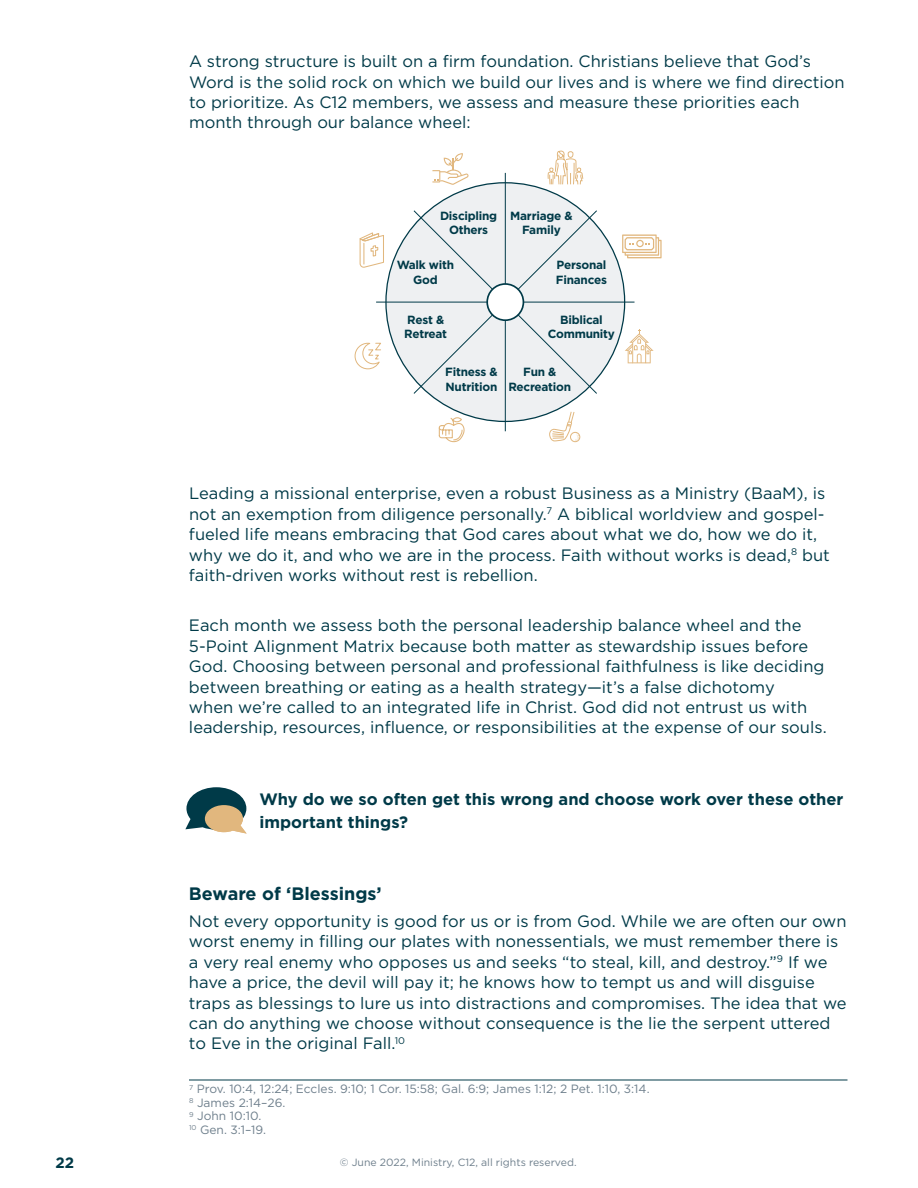
<style>
.page{position:relative;width:918px;height:1188px;background:#fff}
.page>*{position:absolute;margin:0;border:0;box-sizing:border-box;transform-origin:0 0}
.t1{font:700 18px "Gotham";color:#003a48}
.t2{font:16.5px/20.4px "Gotham";color:#003a48}
.t3{font:700 16.5px/22.5px "Gotham";color:#003a48}
.t4{font:700 15px "Gotham";color:#003a48}
.t5{font:12px/13.5px "Gotham";color:#6e7f8c}
.t6{font:700 11.85px/14.2px "Gotham";letter-spacing:-.02em;color:#003a48;text-align:center}
.t7{font:10.5px "Gotham";color:#6e7f8c}
</style>
<div class="page">
<div style="left:386px;top:183px;width:239px;height:238px;background:#eef0f2;border-radius:50%"></div>
<svg style="left:359px;top:232px;width:25px;height:36px"></svg>
<svg style="left:355px;top:343px;width:26px;height:26px"></svg>
<svg style="left:439px;top:417px;width:26px;height:25px"></svg>
<div style="left:570px;top:432px;width:10px;height:10px;border:1px solid #e1b77e;border-radius:50%"></div>
<svg style="left:549px;top:411px;width:30px;height:31px"></svg>
<svg style="left:625px;top:329px;width:29px;height:34px"></svg>
<svg style="left:622px;top:234px;width:40px;height:24px"></svg>
<svg style="left:548px;top:151px;width:35px;height:33px"></svg>
<svg style="left:432px;top:153px;width:37px;height:32px"></svg>
<hr style="left:505px;top:173px;width:1px;height:258px;background:#003a48">
<hr style="left:376px;top:302px;width:259px;height:1px;background:#003a48">
<svg style="left:413px;top:210px;width:185px;height:185px"></svg>
<div style="left:487px;top:284px;width:36px;height:36px;background:#fff;border-radius:50%"></div>
<div style="left:486px;top:283px;width:38px;height:38px;border:2px solid #003a48;border-radius:50%"></div>
<hr style="left:189px;top:1080px;width:659px;height:1px;background:#003a48">
<svg style="left:185px;top:787px;width:62px;height:47px"></svg>
<p class="t2" style="left:189px;top:52px;width:657px">A strong structure is built on a firm foundation. Christians believe that God’s Word is the solid rock on which we build our lives and is where we find direction to prioritize. As C12 members, we assess and measure these priorities each month through our balance wheel:</p>
<p class="t6" style="left:440px;top:209px;width:59px">Discipling<br>Others</p>
<p class="t6" style="left:397px;top:259px;width:59px">Walk with<br>God</p>
<p class="t6" style="left:510px;top:209px;width:64px">Marriage &amp;<br>Family</p>
<p class="t6" style="left:556px;top:259px;width:53px;text-align:left">Personal<br>Finances</p>
<p class="t6" style="left:404px;top:313px;width:44px;text-align:left">Rest &amp;<br>Retreat</p>
<p class="t6" style="left:445px;top:366px;width:54px;text-align:left">Fitness &amp;<br>Nutrition</p>
<p class="t6" style="left:548px;top:313px;width:69px">Biblical<br>Community</p>
<p class="t6" style="left:508px;top:366px;width:64px">Fun &amp;<br>Recreation</p>
<p class="t2" style="left:189px;top:484px;width:642px">Leading a missional enterprise, even a robust Business as a Ministry (BaaM), is not an exemption from diligence personally.<sup>7</sup> A biblical worldview and gospel&shy;fueled life means embracing that God cares about what we do, how we do it, why we do it, and who we are in the process. Faith without works is dead,<sup>8</sup> but faith-driven works without rest is rebellion.</p>
<p class="t2" style="left:189px;top:616px;width:639px">Each month we assess both the personal leadership balance wheel and the 5-Point Alignment Matrix because both matter as stewardship issues before God. Choosing between personal and professional faithfulness is like deciding between breathing or eating as a health strategy—it’s a false dichotomy<br>when we’re called to an integrated life in Christ. God did not entrust us with leadership, resources, influence, or responsibilities at the expense of our souls.</p>
<p class="t3" style="left:259px;top:789px;width:586px">Why do we so often get this wrong and choose work over these other important things?</p>
<p class="t1" style="left:189px;top:886px;width:194px">Beware of ‘Blessings’</p>
<p class="t2" style="left:189px;top:912px;width:659px">Not every opportunity is good for us or is from God. While we are often our own worst enemy in filling our plates with nonessentials, we must remember there is a very real enemy who opposes us and seeks “to steal, kill, and destroy.”<sup>9</sup> If we have a price, the devil will pay it; he knows how to tempt us and will disguise traps as blessings to lure us into distractions and compromises. The idea that we can do anything we choose without consequence is the lie the serpent uttered to Eve in the original Fall.<sup>10</sup></p>
<p class="t5" style="left:189px;top:1083px;width:462px"><sup>7</sup> Prov. 10:4, 12:24; Eccles. 9:10; 1 Cor. 15:58; Gal. 6:9; James 1:12; 2 Pet. 1:10, 3:14.<br><sup>8</sup> James 2:14–26.<br><sup>9</sup> John 10:10.<br><sup>10</sup> Gen. 3:1–19.</p>
<p class="t4" style="left:56px;top:1156px;width:20px">22</p>
<p class="t7" style="left:340px;top:1158px;width:238px">© June 2022, Ministry, C12, all rights reserved.</p>
</div>
